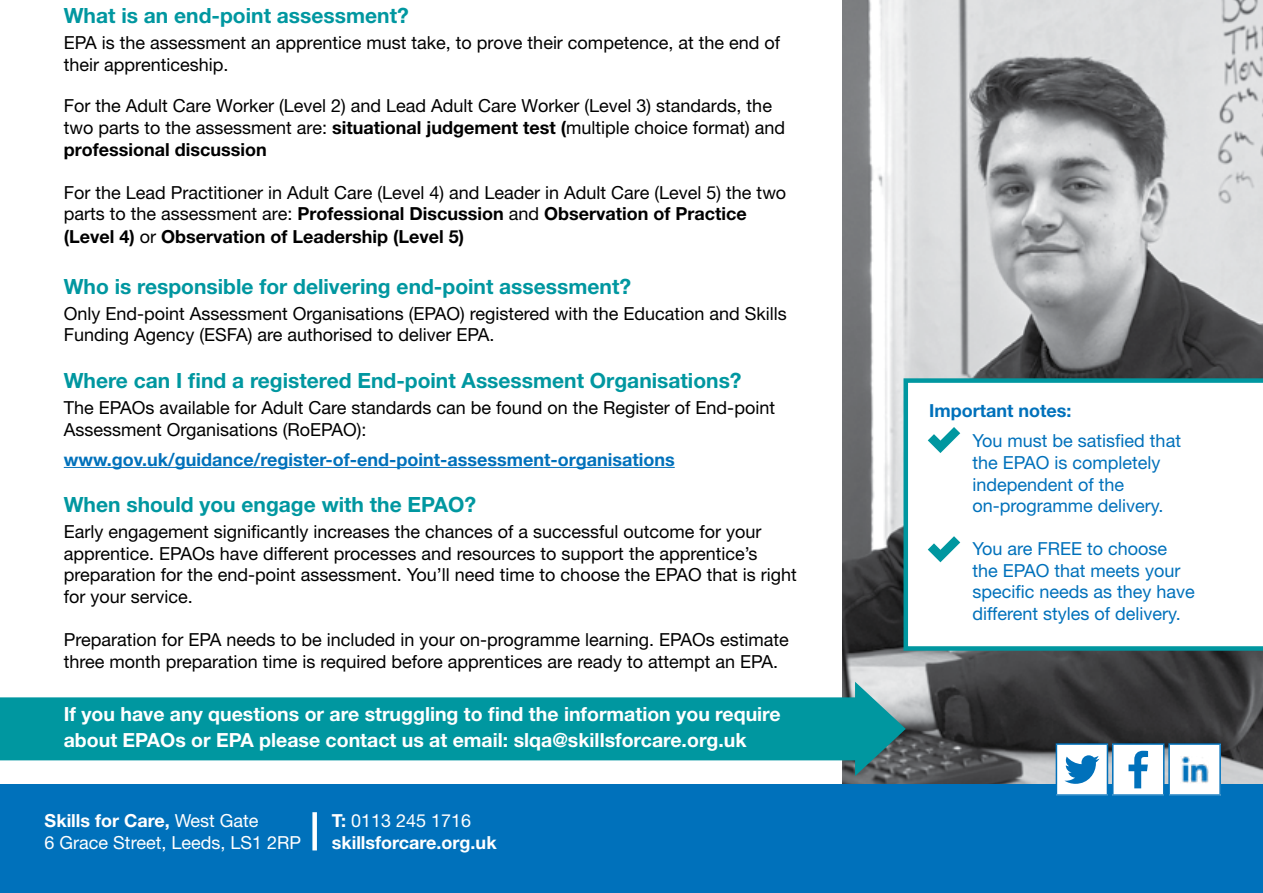
<style>
.page{position:relative;width:1263px;height:893px;background:#fff}
.page>*{position:absolute;margin:0;border:0;box-sizing:border-box;transform-origin:0 0}
.t1{font:700 21px "Helvetica Neue LT Std";color:#0097a0}
.t2{font:700 19.5px/25.2px "Helvetica Neue LT Std";color:#fff}
.t3{font:18px/21.6px "Helvetica Neue LT Std";color:#000}
.t4{font:18px/21.6px "Helvetica Neue LT Std";color:#0071bb}
.t5{font:700 18px "Helvetica Neue LT Std";color:#0071bb}
.t6{font:18px/21.6px "Helvetica Neue LT Std";color:#fff}
.t7{font:700 18px/21.6px "Helvetica Neue LT Std";color:#fff}
.s1{font-weight:700}
.s2{font-weight:400}
</style>
<div class="page">
<img style="left:842px;top:0;width:421px;height:785px">
<div style="left:0;top:785px;width:1263px;height:108px;background:#0071bb"></div>
<div style="left:0;top:697px;width:871px;height:63px;background:#0097a0"></div>
<svg style="left:855px;top:682px;width:51px;height:94px"></svg>
<hr style="left:64px;top:467px;width:611px;height:1px;background:#0071bb">
<svg style="left:903px;top:378px;width:360px;height:273px"></svg>
<div style="left:312px;top:812px;width:5px;height:38px;background:#fff"></div>
<div style="left:1169px;top:744px;width:51px;height:51px;background:#fff"></div>
<hr style="left:1168px;top:743px;width:53px;height:2px;background:#0071bb">
<hr style="left:1168px;top:745px;width:2px;height:49px;background:#0071bb">
<hr style="left:1219px;top:745px;width:2px;height:49px;background:#0071bb">
<hr style="left:1168px;top:794px;width:53px;height:2px;background:#0071bb">
<img style="left:1181px;top:756px;width:27px;height:27px">
<div style="left:1113px;top:744px;width:51px;height:51px;background:#fff"></div>
<hr style="left:1112px;top:743px;width:52px;height:2px;background:#0071bb">
<hr style="left:1112px;top:745px;width:1px;height:49px;background:#0071bb">
<hr style="left:1163px;top:745px;width:1px;height:49px;background:#0071bb">
<hr style="left:1112px;top:794px;width:52px;height:2px;background:#0071bb">
<svg style="left:1128px;top:751px;width:20px;height:37px"></svg>
<div style="left:1056px;top:744px;width:51px;height:51px;background:#fff"></div>
<hr style="left:1056px;top:743px;width:52px;height:2px;background:#0071bb">
<hr style="left:1056px;top:745px;width:1px;height:49px;background:#0071bb">
<hr style="left:1107px;top:745px;width:1px;height:49px;background:#0071bb">
<hr style="left:1056px;top:794px;width:52px;height:2px;background:#0071bb">
<svg style="left:1064px;top:755px;width:35px;height:29px"></svg>
<svg style="left:928px;top:427px;width:32px;height:26px"></svg>
<svg style="left:928px;top:536px;width:32px;height:26px"></svg>
<p class="t1" style="left:64px;top:3px;width:346px">What is an end-point assessment?</p>
<p class="t3" style="left:64px;top:31px;width:718px">EPA is the assessment an apprentice must take, to prove their competence, at the end of their apprenticeship.</p>
<p class="t3" style="left:64px;top:95px;width:723px">For the Adult Care Worker (Level 2) and Lead Adult Care Worker (Level 3) standards, the two parts to the assessment are: <span class="s1">situational judgement test (</span>multiple choice format) and <span class="s1">professional discussion</span></p>
<p class="t3" style="left:64px;top:181px;width:724px;line-height:22px">For the Lead Practitioner in Adult Care (Level 4) and Leader in Adult Care (Level 5) the two parts to the assessment are: <span class="s1">Professional Discussion</span> and <span class="s1">Observation of Practice (Level 4)</span> or <span class="s1">Observation of Leadership (Level 5)</span></p>
<p class="t1" style="left:64px;top:273px;width:569px">Who is responsible for delivering end-point assessment?</p>
<p class="t3" style="left:64px;top:302px;width:724px">Only End-point Assessment Organisations (EPAO) registered with the Education and Skills<br>Funding Agency (ESFA) are authorised to deliver EPA.</p>
<p class="t1" style="left:64px;top:368px;width:679px">Where can I find a registered End-point Assessment Organisations?</p>
<p class="t3" style="left:64px;top:396px;width:713px">The EPAOs available for Adult Care standards can be found on the Register of End-point<br>Assessment Organisations (RoEPAO):</p>
<p class="t5" style="left:64px;top:448px;width:612px">www.gov.uk/guidance/register-of-end-point-assessment-organisations</p>
<p class="t1" style="left:64px;top:492px;width:414px">When should you engage with the EPAO?</p>
<p class="t3" style="left:64px;top:521px;width:734px">Early engagement significantly increases the chances of a successful outcome for your apprentice. EPAOs have different processes and resources to support the apprentice’s preparation for the end-point assessment. You’ll need time to choose the EPAO that is right for your service.</p>
<p class="t3" style="left:64px;top:629px;width:726px">Preparation for EPA needs to be included in your on-programme learning. EPAOs estimate three month preparation time is required before apprentices are ready to attempt an EPA.</p>
<p class="t2" style="left:64px;top:701px;width:718px">If you have any questions or are struggling to find the information you require about EPAOs or EPA please contact us at email: slqa@skillsforcare.org.uk</p>
<p class="t6" style="left:45px;top:810px;width:258px"><span class="s1">Skills for Care,</span> West Gate<br>6 Grace Street, Leeds, LS1 2RP</p>
<p class="t7" style="left:332px;top:809px;width:166px">T: <span class="s2">0113 245 1716 </span>skillsforcare.org.uk</p>
<p class="t5" style="left:929px;top:400px;width:144px">Important notes:</p>
<p class="t4" style="left:972px;top:430px;width:210px">You must be satisfied that the EPAO is completely independent of the on-programme delivery.</p>
<p class="t4" style="left:972px;top:538px;width:224px">You are FREE to choose the EPAO that meets your specific needs as they have different styles of delivery.</p>
</div>
